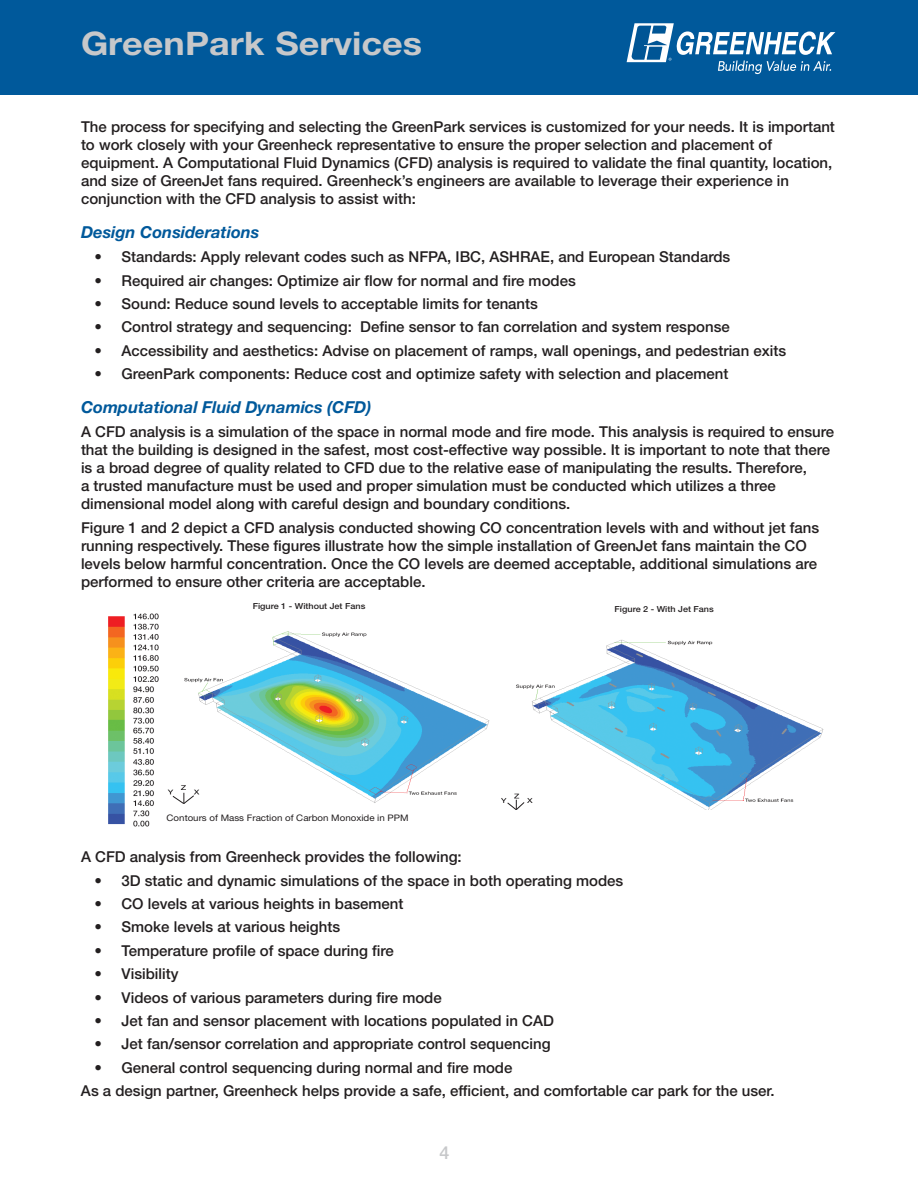
<style>
.page{position:relative;width:918px;height:1188px;background:#fff}
.page>*{position:absolute;margin:0;border:0;box-sizing:border-box;transform-origin:0 0}
.t1{font:700 32.4px "Helvetica Neue LT Std";color:#c7c8ca;scale:1.11 1}
.t2{font:500 18px "Helvetica Neue LT Std";color:#c7c8ca}
.t3{font:italic 700 16.5px "Helvetica Neue LT Std";color:#00599b}
.t4{font:500 15px/18px "Helvetica Neue LT Std";color:#231f20}
.t5{font:9px "Helvetica Neue LT Std";color:#231f20;scale:1.08 1}
.t6{font:500 8.4px "Helvetica Neue LT Std";color:#231f20;scale:1.08 1}
</style>
<div class="page">
<div style="left:0;top:0;width:918px;height:94px;background:#00599b"></div>
<svg style="left:627px;top:23px;width:208px;height:51px"></svg>
<img style="left:167px;top:631px;width:323px;height:172px">
<svg style="left:172px;top:793px;width:22px;height:11px"></svg>
<img style="left:108px;top:613px;width:51px;height:214px">
<img style="left:502px;top:640px;width:322px;height:169px">
<svg style="left:507px;top:800px;width:18px;height:10px"></svg>
<h1 class="t1" style="left:81px;top:23px;width:309px">GreenPark Services</h1>
<p class="t4" style="left:81px;top:118px;width:755px">The process for specifying and selecting the GreenPark services is customized for your needs. It is important to work closely with your Greenheck representative to ensure the proper selection and placement of equipment. A Computational Fluid Dynamics (CFD) analysis is required to validate the final quantity, location, and size of GreenJet fans required. Greenheck’s engineers are available to leverage their experience in conjunction with the CFD analysis to assist with:</p>
<p class="t3" style="left:81px;top:221px;width:180px">Design Considerations</p>
<p class="t4" style="left:94px;top:248px;width:637px">• Standards: Apply relevant codes such as NFPA, IBC, ASHRAE, and European Standards</p>
<p class="t4" style="left:94px;top:271px;width:483px">• Required air changes: Optimize air flow for normal and fire modes</p>
<p class="t4" style="left:94px;top:295px;width:445px">• Sound: Reduce sound levels to acceptable limits for tenants</p>
<p class="t4" style="left:94px;top:318px;width:637px">• Control strategy and sequencing: Define sensor to fan correlation and system response</p>
<p class="t4" style="left:94px;top:341px;width:693px">• Accessibility and aesthetics: Advise on placement of ramps, wall openings, and pedestrian exits</p>
<p class="t4" style="left:94px;top:365px;width:635px">• GreenPark components: Reduce cost and optimize safety with selection and placement</p>
<p class="t3" style="left:81px;top:396px;width:292px">Computational Fluid Dynamics (CFD)</p>
<p class="t4" style="left:81px;top:423px;width:755px">A CFD analysis is a simulation of the space in normal mode and fire mode. This analysis is required to ensure that the building is designed in the safest, most cost-effective way possible. It is important to note that there is a broad degree of quality related to CFD due to the relative ease of manipulating the results. Therefore,<br>a trusted manufacture must be used and proper simulation must be conducted which utilizes a three dimensional model along with careful design and boundary conditions.</p>
<p class="t4" style="left:81px;top:518px;width:740px">Figure 1 and 2 depict a CFD analysis conducted showing CO concentration levels with and without jet fans running respectively. These figures illustrate how the simple installation of GreenJet fans maintain the CO levels below harmful concentration. Once the CO levels are deemed acceptable, additional simulations are performed to ensure other criteria are acceptable.</p>
<p class="t6" style="left:253px;top:601px;width:106px">Figure 1 - Without Jet Fans</p>
<p class="t6" style="left:615px;top:604px;width:93px">Figure 2 - With Jet Fans</p>
<p class="t5" style="left:167px;top:813px;width:226px">Contours of Mass Fraction of Carbon Monoxide in PPM</p>
<p class="t4" style="left:81px;top:848px;width:382px">A CFD analysis from Greenheck provides the following:</p>
<p class="t4" style="left:94px;top:871px;width:530px">• 3D static and dynamic simulations of the space in both operating modes</p>
<p class="t4" style="left:94px;top:894px;width:311px">• CO levels at various heights in basement</p>
<p class="t4" style="left:94px;top:918px;width:247px">• Smoke levels at various heights</p>
<p class="t4" style="left:94px;top:941px;width:301px">• Temperature profile of space during fire</p>
<p class="t4" style="left:94px;top:965px;width:86px">• Visibility</p>
<p class="t4" style="left:94px;top:988px;width:349px">• Videos of various parameters during fire mode</p>
<p class="t4" style="left:94px;top:1011px;width:461px">• Jet fan and sensor placement with locations populated in CAD</p>
<p class="t4" style="left:94px;top:1035px;width:458px">• Jet fan/sensor correlation and appropriate control sequencing</p>
<p class="t4" style="left:81px;top:1056px;width:695px;line-height:23.4px;text-indent:14px">• General control sequencing during normal and fire mode<br>As a design partner, Greenheck helps provide a safe, efficient, and comfortable car park for the user.</p>
<p class="t2" style="left:440px;top:1142px;width:12px">4</p>
</div>
